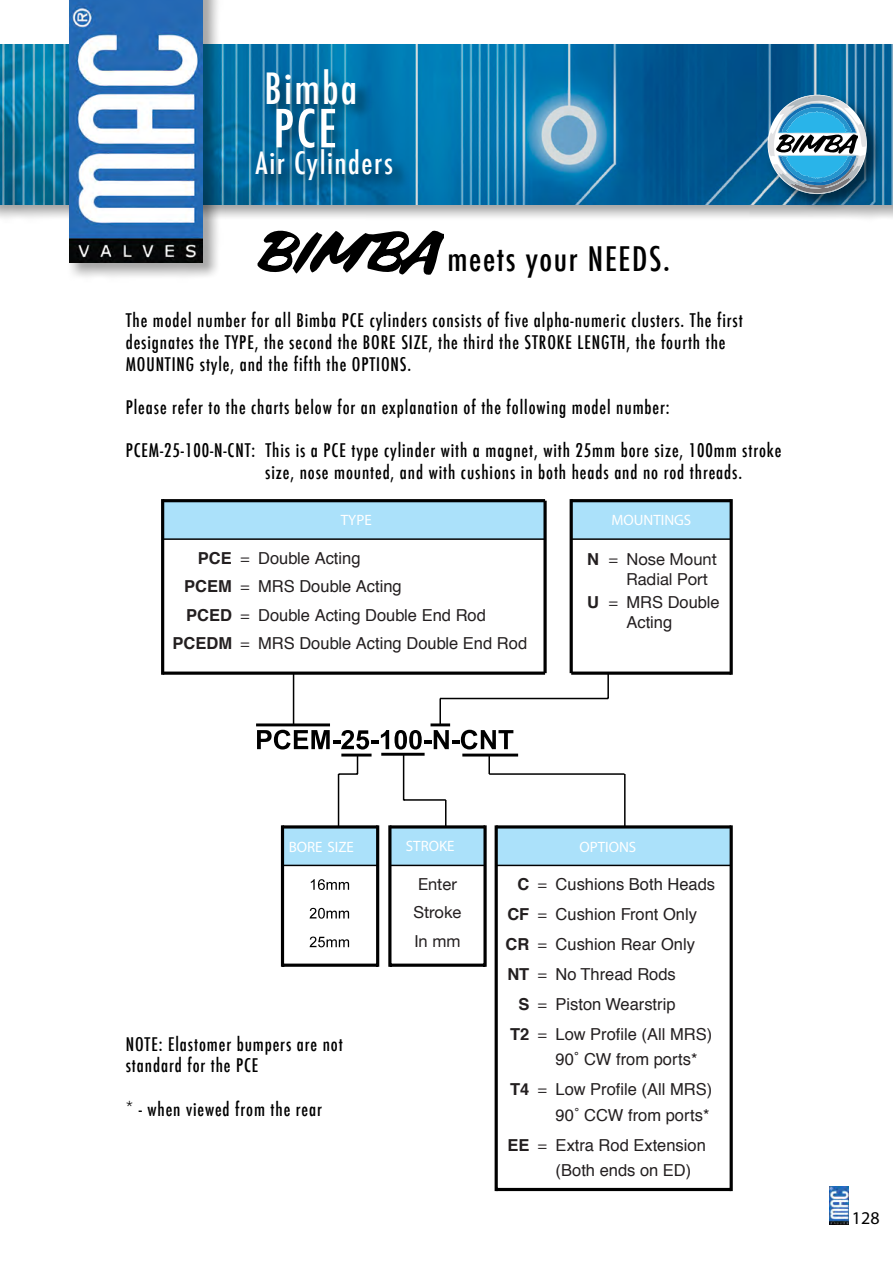
<style>
.page{position:relative;width:893px;height:1263px;background:#fff}
.page>*{position:absolute;margin:0;border:0;box-sizing:border-box;transform-origin:0 0}
.t1{font:500 condensed 51px "Futura";color:#fff}
.t2{font:500 condensed 42px "Futura";letter-spacing:.05em;color:#fff}
.t3{font:500 condensed 33px "Futura";letter-spacing:.05em;color:#000}
.t4{font:500 condensed 30px "Futura";letter-spacing:.05em;color:#fff}
.t5{font:500 condensed 18.3px/21.6px "Futura";letter-spacing:.05em;color:#000}
.t6{font:18px "Univers";color:#000}
.t7{font:16.5px/30px "Helvetica";color:#231f20;text-align:center}
.t8{font:16.5px/19.8px "Helvetica Neue";color:#231f20}
.t9{font:800 15px "Helvetica Neue";color:#fff}
.s1{font-weight:700}
.s2{font-family:"Helvetica Neue"}
.s3{font-family:"Helvetica";font-weight:700}
</style>
<div class="page">
<svg style="left:258px;top:230px;width:186px;height:45px"></svg>
<div style="left:163px;top:501px;width:382px;height:38px;background:#abe1fa"></div>
<div style="left:571px;top:501px;width:160px;height:38px;background:#abe1fa"></div>
<svg style="left:257px;top:730px;width:256px;height:19px"></svg>
<div style="left:282px;top:827px;width:96px;height:38px;background:#abe1fa"></div>
<div style="left:390px;top:827px;width:95px;height:38px;background:#abe1fa"></div>
<div style="left:496px;top:827px;width:235px;height:38px;background:#abe1fa"></div>
<svg style="left:311px;top:879px;width:38px;height:11px"></svg>
<svg style="left:310px;top:908px;width:39px;height:11px"></svg>
<svg style="left:310px;top:936px;width:39px;height:11px"></svg>
<hr style="left:163px;top:499px;width:382px;height:3px;background:#000">
<hr style="left:571px;top:499px;width:160px;height:3px;background:#000">
<hr style="left:163px;top:538px;width:382px;height:2px;background:#000">
<hr style="left:571px;top:538px;width:160px;height:2px;background:#000">
<svg style="left:164px;top:671px;width:381px;height:4px;background:#333"></svg>
<svg style="left:571px;top:671px;width:159px;height:4px"></svg>
<hr style="left:282px;top:825px;width:96px;height:3px;background:#000">
<hr style="left:390px;top:825px;width:95px;height:3px;background:#000">
<hr style="left:496px;top:825px;width:235px;height:3px;background:#000">
<hr style="left:282px;top:865px;width:96px;height:1px;background:#000">
<hr style="left:390px;top:865px;width:95px;height:1px;background:#000">
<hr style="left:496px;top:865px;width:235px;height:1px;background:#000">
<svg style="left:284px;top:963px;width:92px;height:4px"></svg>
<svg style="left:391px;top:963px;width:92px;height:4px"></svg>
<hr style="left:496px;top:1188px;width:235px;height:3px;background:#000">
<hr style="left:161px;top:499px;width:3px;height:176px;background:#000">
<hr style="left:281px;top:825px;width:3px;height:142px;background:#000">
<hr style="left:376px;top:825px;width:3px;height:142px;background:#000">
<hr style="left:388px;top:825px;width:3px;height:142px;background:#000">
<svg style="left:543px;top:501px;width:4px;height:172px"></svg>
<svg style="left:483px;top:825px;width:4px;height:142px"></svg>
<hr style="left:570px;top:499px;width:3px;height:174px;background:#000">
<hr style="left:495px;top:825px;width:3px;height:366px;background:#000">
<hr style="left:730px;top:499px;width:3px;height:176px;background:#000">
<hr style="left:730px;top:825px;width:3px;height:366px;background:#000">
<hr style="left:256px;top:723px;width:74px;height:3px;background:#000">
<hr style="left:293px;top:673px;width:1px;height:52px;background:#000">
<hr style="left:431px;top:723px;width:19px;height:3px;background:#000">
<hr style="left:439px;top:698px;width:2px;height:27px;background:#000">
<hr style="left:440px;top:698px;width:168px;height:1px;background:#000">
<hr style="left:607px;top:673px;width:2px;height:25px;background:#000">
<hr style="left:341px;top:754px;width:31px;height:2px;background:#000">
<svg style="left:339px;top:755px;width:19px;height:20px"></svg>
<hr style="left:338px;top:774px;width:1px;height:53px;background:#000">
<hr style="left:462px;top:754px;width:56px;height:2px;background:#000">
<svg style="left:488px;top:756px;width:2px;height:18px"></svg>
<hr style="left:489px;top:773px;width:135px;height:2px;background:#000">
<hr style="left:624px;top:774px;width:2px;height:52px;background:#000">
<hr style="left:381px;top:753px;width:44px;height:3px;background:#000">
<hr style="left:403px;top:755px;width:1px;height:45px;background:#000">
<hr style="left:404px;top:799px;width:42px;height:2px;background:#000">
<svg style="left:445px;top:801px;width:1px;height:24px"></svg>
<img style="left:0;top:204px;width:893px;height:15px">
<img style="left:0;top:44px;width:893px;height:160px">
<img style="left:62px;top:0;width:164px;height:277px">
<img style="left:69px;top:0;width:134px;height:263px">
<img style="left:250px;top:61px;width:172px;height:144px">
<img style="left:761px;top:89px;width:128px;height:128px">
<svg style="left:767px;top:94px;width:100px;height:101px;background:#5f98b5"></svg>
<img style="left:829px;top:1187px;width:19px;height:38px">
<h2 class="t2" style="left:265px;top:61px;width:94px">Bimba</h2>
<h1 class="t1" style="left:274px;top:96px;width:65px">PCE</h1>
<h3 class="t4" style="left:256px;top:144px;width:139px">Air Cylinders</h3>
<h3 class="t3" style="left:447px;top:238px;width:224px">meets your NEEDS.</h3>
<p class="t5" style="left:126px;top:310px;width:618px">The model number for all Bimba PCE cylinders consists of five alpha-numeric clusters. The first designates the TYPE, the second the BORE SIZE, the third the STROKE LENGTH, the fourth the<br>MOUNTING style, and the fifth the OPTIONS.</p>
<p class="t5" style="left:126px;top:396px;width:545px">Please refer to the charts below for an explanation of the following model number:</p>
<p class="t5" style="left:265px;top:440px;width:518px;text-indent:-139px">PCEM-25-100-N-CNT: This is a PCE type cylinder with a magnet, with 25mm bore size, 100mm stroke size, nose mounted, and with cushions in both heads and no rod threads.</p>
<p class="t9" style="left:341px;top:511px;width:32px">TYPE</p>
<p class="t9" style="left:611px;top:510px;width:81px">MOUNTINGS</p>
<p class="t7" style="left:198px;top:543px;width:164px"><span class="s1">PCE</span> <span class="s2">=</span> Double Acting</p>
<p class="t7" style="left:184px;top:572px;width:219px"><span class="s1">PCEM</span> <span class="s2">=</span> MRS Double Acting</p>
<p class="t7" style="left:186px;top:600px;width:301px"><span class="s1">PCED</span> <span class="s2">=</span> Double Acting Double End Rod</p>
<p class="t7" style="left:173px;top:629px;width:356px"><span class="s1">PCEDM</span> <span class="s2">=</span> MRS Double Acting Double End Rod</p>
<p class="t8" style="left:626px;top:549px;width:92px;text-indent:-39px"><span class="s3">N</span> = Nose Mount<br>Radial Port</p>
<p class="t7" style="left:587px;top:593px;width:134px;line-height:19.8px"><span class="s1">U</span> <span class="s2">=</span> MRS Double<br>Acting</p>
<p class="t9" style="left:289px;top:837px;width:67px">BORE SIZE</p>
<p class="t9" style="left:406px;top:836px;width:50px">STROKE</p>
<p class="t9" style="left:579px;top:837px;width:58px">OPTIONS</p>
<p class="t5" style="left:126px;top:1033px;width:218px">NOTE: Elastomer bumpers are not standard for the PCE</p>
<p class="t5" style="left:126px;top:1098px;width:198px">* - when viewed from the rear</p>
<p class="t8" style="left:418px;top:874px;width:40px">Enter</p>
<p class="t8" style="left:413px;top:898px;width:49px;line-height:28.5px">Stroke<br>In mm</p>
<p class="t7" style="left:517px;top:869px;width:199px"><span class="s1">C</span> <span class="s2">=</span> Cushions Both Heads</p>
<p class="t7" style="left:507px;top:899px;width:191px"><span class="s1">CF</span> <span class="s2">=</span> Cushion Front Only</p>
<p class="t7" style="left:505px;top:929px;width:191px"><span class="s1">CR</span> <span class="s2">=</span> Cushion Rear Only</p>
<p class="t7" style="left:507px;top:959px;width:170px"><span class="s1">NT</span> <span class="s2">=</span> No Thread Rods</p>
<p class="t7" style="left:518px;top:989px;width:159px"><span class="s1">S</span> <span class="s2">=</span> Piston Wearstrip</p>
<p class="t7" style="left:510px;top:1019px;width:204px"><span class="s1">T2</span> <span class="s2">=</span> Low Profile (All MRS)</p>
<p class="t7" style="left:510px;top:1045px;width:204px;text-align:left;text-indent:45px">90˚ CW from ports*<br><span class="s1">T4</span> <span class="s2">=</span> Low Profile (All MRS)</p>
<p class="t7" style="left:507px;top:1100px;width:203px;text-align:right">90˚ CCW from ports*<br><span class="s1">EE</span> <span class="s2">=</span> Extra Rod Extension</p>
<p class="t7" style="left:556px;top:1156px;width:137px">(Both ends on ED)</p>
<p class="t6" style="left:852px;top:1207px;width:29px">128</p>
</div>
